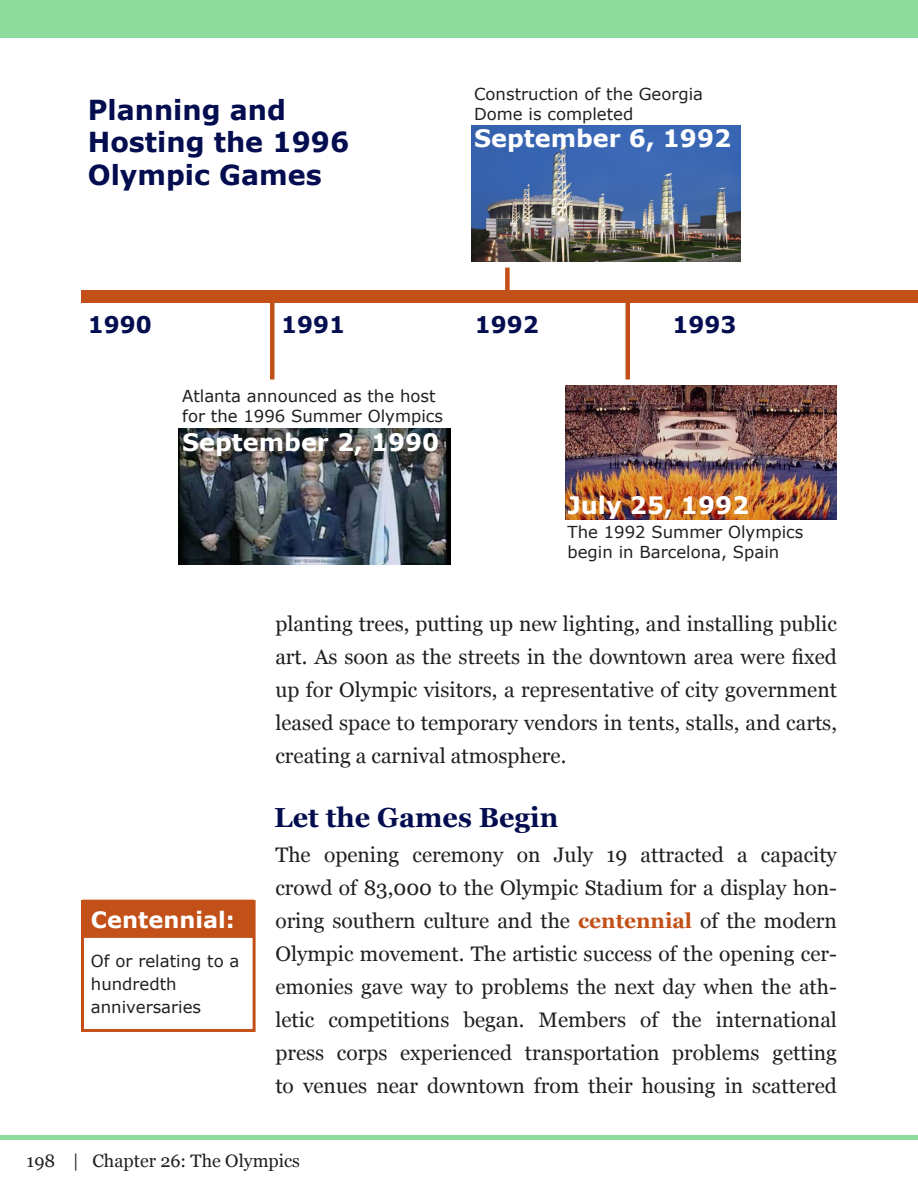
<style>
.page{position:relative;width:918px;height:1188px;background:#fff}
.page>*{position:absolute;margin:0;border:0;box-sizing:border-box;transform-origin:0 0}
.t1{font:700 27.6px/32.4px "Verdana";color:#030d4f}
.t2{font:700 27.6px "Georgia";color:#030d4f}
.t3{font:700 24px "Verdana";color:#fff}
.t4{font:700 22.95px "Verdana";color:#030d4f}
.t5{font:700 22.5px "Verdana";color:#fff}
.t6{font:21px/33px "Georgia";color:#231f20;text-align:justify}
.t7{font:18px "Georgia";color:#231f20}
.t8{font:16.5px/19.8px "Verdana";color:#231f20}
.s1{font-weight:700;color:#c35018}
</style>
<div class="page">
<hr style="left:0;top:1136px;width:918px;height:4px;background:#8edc9d">
<div style="left:0;top:0;width:918px;height:38px;background:#8edc9d"></div>
<div style="left:82px;top:290px;width:836px;height:13px;background:#c35018"></div>
<img style="left:178px;top:428px;width:272px;height:137px">
<hr style="left:270px;top:290px;width:4px;height:90px;background:#c35018">
<img style="left:565px;top:386px;width:272px;height:134px">
<hr style="left:626px;top:290px;width:4px;height:90px;background:#c35018">
<div style="left:505px;top:268px;width:5px;height:22px;background:#c35018"></div>
<img style="left:471px;top:125px;width:269px;height:137px">
<svg style="left:81px;top:899px;width:175px;height:133px"></svg>
<div style="left:82px;top:900px;width:172px;height:38px;background:#c35018;border:2px solid #c35018"></div>
<p class="t1" style="left:88px;top:94px;width:263px">Planning and<br>Hosting the 1996<br>Olympic Games</p>
<p class="t8" style="left:474px;top:85px;width:231px">Construction of the Georgia<br>Dome is completed</p>
<p class="t3" style="left:474px;top:123px;width:259px">September 6, 1992</p>
<p class="t4" style="left:88px;top:309px;width:65px">1990</p>
<p class="t4" style="left:281px;top:309px;width:65px">1991</p>
<p class="t4" style="left:475px;top:309px;width:65px">1992</p>
<p class="t4" style="left:672px;top:309px;width:65px">1993</p>
<p class="t8" style="left:182px;top:387px;width:262px">Atlanta announced as the host for the 1996 Summer Olympics</p>
<p class="t3" style="left:182px;top:426px;width:259px">September 2, 1990</p>
<p class="t3" style="left:568px;top:489px;width:183px">July 25, 1992</p>
<p class="t8" style="left:568px;top:522px;width:237px">The 1992 Summer Olympics begin in Barcelona, Spain</p>
<p class="t5" style="left:91px;top:905px;width:145px">Centennial:</p>
<p class="t8" style="left:91px;top:950px;width:150px;line-height:22.5px">Of or relating to a hundredth</p>
<p class="t8" style="left:91px;top:997px;width:112px">anniversaries</p>
<p class="t6" style="left:275px;top:606px;width:563px">planting trees, putting up new lighting, and installing public art. As soon as the streets in the downtown area were fixed up for Olympic visitors, a representative of city government leased space to temporary vendors in tents, stalls, and carts, creating a carnival atmosphere.</p>
<p class="t2" style="left:274px;top:797px;width:286px">Let the Games Begin</p>
<p class="t6" style="left:275px;top:837px;width:563px">The opening ceremony on July 19 attracted a capacity crowd of 83,000 to the Olympic Stadium for a display hon&shy;oring southern culture and the <span class="s1">centennial</span> of the modern Olympic movement. The artistic success of the opening cer&shy;emonies gave way to problems the next day when the ath&shy;letic competitions began. Members of the international press corps experienced transportation problems getting to venues near downtown from their housing in scattered</p>
<p class="t7" style="left:27px;top:1148px;width:275px">198 | Chapter 26: The Olympics</p>
</div>
